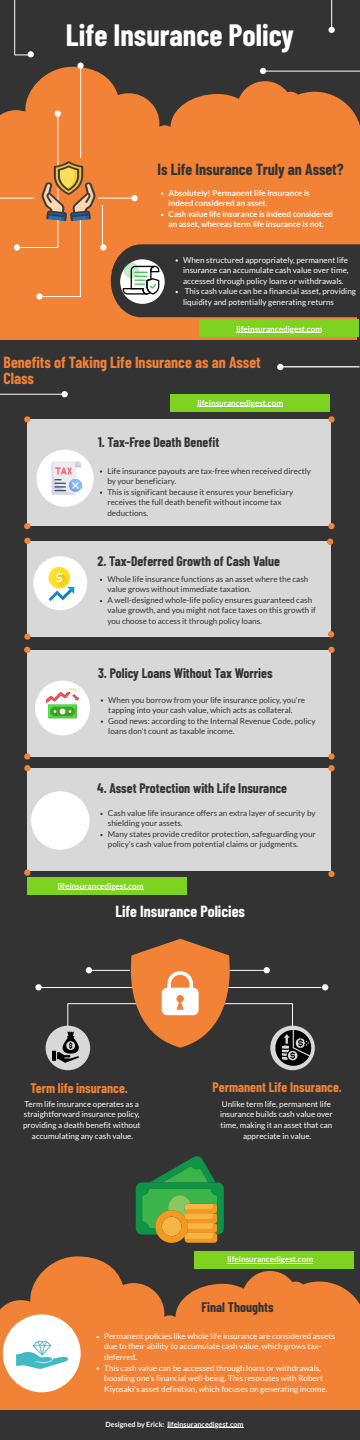
<style>
.page{position:relative;width:360px;height:1440px;background:#fff}
.page>*{position:absolute;margin:0;border:0;box-sizing:border-box;transform-origin:0 0}
.t1{font:700 30.16px "Barlow Condensed";color:#fff}
.t2{font:700 15.76px/15.8px "Barlow Condensed";color:#f28236}
.t3{font:700 15.76px "Barlow Condensed";color:#333}
.t4{font:700 15.76px "Barlow Condensed";color:#fff}
.t5{font:700 13.5px "Barlow Condensed";color:#333}
.t6{font:700 13.5px "Barlow Condensed";color:#f28236}
.t7{font:8.1px/10.4px "Lato";color:#333}
.t8{font:8.1px/10.6px "Lato";color:#fff}
.t9{font:700 8.1px/10.4px "Lato";color:#fff}
.t10{font:700 7.2px "Lato";color:#fff}
</style>
<div class="page">
<div style="left:0;top:0;width:360px;height:340px;background:#333"></div>
<svg style="left:0;top:67px;width:360px;height:187px;background:#d67635"></svg>
<div style="left:0;top:254px;width:357px;height:86px;background:#f28236"></div>
<hr style="left:0;top:198px;width:34px;height:1px;background:#fff">
<hr style="left:80px;top:67px;width:1px;height:91px;background:#fff">
<hr style="left:98px;top:198px;width:38px;height:1px;background:#fff">
<hr style="left:57px;top:114px;width:1px;height:59px;background:#fff">
<hr style="left:57px;top:188px;width:1px;height:60px;background:#fff">
<hr style="left:20px;top:247px;width:38px;height:1px;background:#fff">
<hr style="left:43px;top:296px;width:38px;height:1px;background:#fff">
<hr style="left:80px;top:211px;width:1px;height:86px;background:#fff">
<hr style="left:263px;top:71px;width:97px;height:1px;background:#fff">
<hr style="left:14px;top:0;width:1px;height:55px;background:#fff">
<hr style="left:331px;top:0;width:1px;height:31px;background:#fff">
<hr style="left:102px;top:205px;width:1px;height:43px;background:#fff">
<svg style="left:77px;top:62px;width:7px;height:7px"></svg>
<div style="left:131px;top:195px;width:7px;height:6px;background:#fff;border-radius:50%"></div>
<div style="left:55px;top:110px;width:6px;height:7px;background:#fff;border-radius:50%"></div>
<div style="left:14px;top:244px;width:6px;height:7px;background:#fff;border-radius:50%"></div>
<svg style="left:36px;top:293px;width:7px;height:7px"></svg>
<svg style="left:260px;top:68px;width:6px;height:6px"></svg>
<svg style="left:14px;top:51px;width:20px;height:6px"></svg>
<div style="left:328px;top:27px;width:7px;height:6px;background:#fff;border-radius:50%"></div>
<div style="left:100px;top:244px;width:6px;height:7px;background:#fff;border-radius:50%"></div>
<svg style="left:42px;top:161px;width:53px;height:60px;background:#bb8450"></svg>
<svg style="left:111px;top:244px;width:249px;height:73px;background:#45423f"></svg>
<div style="left:199px;top:319px;width:160px;height:18px;background:#7ed321"></div>
<hr style="left:236px;top:332px;width:86px;height:1px;background:#fff">
<div style="left:0;top:340px;width:360px;height:557px;background:#333"></div>
<hr style="left:282px;top:366px;width:78px;height:1px;background:#fff">
<hr style="left:0;top:394px;width:63px;height:1px;background:#fff">
<div style="left:277px;top:364px;width:7px;height:6px;background:#fff;border-radius:50%"></div>
<div style="left:61px;top:391px;width:7px;height:6px;background:#fff;border-radius:50%"></div>
<div style="left:27px;top:419px;width:304px;height:107px;background:#d8d8d9"></div>
<div style="left:27px;top:541px;width:304px;height:96px;background:#d8d8d9"></div>
<div style="left:27px;top:650px;width:304px;height:106px;background:#d8d8d9"></div>
<div style="left:24px;top:416px;width:6px;height:7px;background:#f28236;border-radius:50%"></div>
<div style="left:24px;top:538px;width:7px;height:6px;background:#f28236;border-radius:50%"></div>
<svg style="left:24px;top:647px;width:6px;height:6px"></svg>
<svg style="left:328px;top:416px;width:7px;height:7px"></svg>
<svg style="left:327px;top:539px;width:6px;height:6px"></svg>
<div style="left:328px;top:647px;width:7px;height:6px;background:#f28236;border-radius:50%"></div>
<div style="left:328px;top:523px;width:7px;height:6px;background:#f28236;border-radius:50%"></div>
<div style="left:328px;top:631px;width:6px;height:7px;background:#f28236;border-radius:50%"></div>
<svg style="left:328px;top:753px;width:7px;height:7px"></svg>
<svg style="left:24px;top:523px;width:6px;height:6px"></svg>
<svg style="left:24px;top:633px;width:7px;height:7px"></svg>
<div style="left:24px;top:753px;width:6px;height:7px;background:#f28236;border-radius:50%"></div>
<div style="left:36px;top:450px;width:58px;height:57px;background:#fff;border-radius:50%"></div>
<div style="left:33px;top:556px;width:54px;height:54px;background:#fff;border-radius:50%"></div>
<div style="left:35px;top:681px;width:55px;height:54px;background:#fff;border-radius:50%"></div>
<div style="left:27px;top:768px;width:304px;height:103px;background:#d8d8d9"></div>
<div style="left:31px;top:791px;width:59px;height:59px;background:#fff;border-radius:50%"></div>
<div style="left:24px;top:765px;width:7px;height:6px;background:#f28236;border-radius:50%"></div>
<div style="left:328px;top:871px;width:7px;height:6px;background:#f28236;border-radius:50%"></div>
<div style="left:328px;top:765px;width:7px;height:6px;background:#f28236;border-radius:50%"></div>
<div style="left:24px;top:869px;width:6px;height:7px;background:#f28236;border-radius:50%"></div>
<svg style="left:51px;top:462px;width:31px;height:33px"></svg>
<svg style="left:49px;top:567px;width:25px;height:34px"></svg>
<svg style="left:46px;top:688px;width:33px;height:30px"></svg>
<div style="left:27px;top:877px;width:160px;height:18px;background:#7ed321"></div>
<hr style="left:58px;top:889px;width:86px;height:1px;background:#fff">
<div style="left:170px;top:394px;width:160px;height:18px;background:#7ed321"></div>
<hr style="left:197px;top:406px;width:86px;height:1px;background:#fff">
<div style="left:0;top:897px;width:360px;height:543px;background:#333"></div>
<hr style="left:92px;top:970px;width:38px;height:1px;background:#fff">
<hr style="left:39px;top:987px;width:94px;height:1px;background:#fff">
<hr style="left:229px;top:970px;width:37px;height:1px;background:#fff">
<hr style="left:227px;top:987px;width:94px;height:1px;background:#fff">
<hr style="left:68px;top:1003px;width:69px;height:1px;background:#fff">
<hr style="left:224px;top:1003px;width:69px;height:1px;background:#fff">
<svg style="left:86px;top:967px;width:6px;height:6px"></svg>
<div style="left:35px;top:984px;width:7px;height:6px;background:#fff;border-radius:50%"></div>
<svg style="left:264px;top:967px;width:6px;height:6px"></svg>
<svg style="left:322px;top:984px;width:6px;height:6px"></svg>
<svg style="left:131px;top:939px;width:99px;height:109px"></svg>
<div style="left:46px;top:1026px;width:44px;height:44px;background:#d8d8d9;border-radius:50%"></div>
<div style="left:270px;top:1026px;width:45px;height:44px;background:#d8d8d9;border-radius:50%"></div>
<svg style="left:0;top:1256px;width:360px;height:154px;background:#d47635"></svg>
<div style="left:3px;top:1314px;width:78px;height:78px;background:#fff;border-radius:50%"></div>
<hr style="left:167px;top:1428px;width:77px;height:1px;background:#fff">
<svg style="left:52px;top:1004px;width:27px;height:59px"></svg>
<svg style="left:275px;top:1004px;width:36px;height:62px"></svg>
<svg style="left:136px;top:1156px;width:88px;height:87px"></svg>
<img style="left:16px;top:1341px;width:51px;height:28px">
<div style="left:194px;top:1251px;width:160px;height:17px;background:#7ed321"></div>
<hr style="left:227px;top:1263px;width:86px;height:1px;background:#fff">
<p class="t1" style="left:66px;top:15px;width:230px">Life Insurance Policy</p>
<p class="t3" style="left:158px;top:159px;width:188px">Is Life Insurance Truly an Asset?</p>
<p class="t9" style="left:169px;top:187px;width:143px">Absolutely! Permanent life insurance is indeed considered an asset.</p>
<p class="t9" style="left:169px;top:209px;width:166px">Cash value life insurance is indeed considered an asset, whereas term life insurance is not.</p>
<p class="t8" style="left:183px;top:254px;width:167px;text-align:justify">When structured appropriately, permanent life insurance can accumulate cash value over time, accessed through policy loans or withdrawals.</p>
<p class="t8" style="left:183px;top:286px;width:174px;line-height:10.8px">This cash value can be a financial asset, providing liquidity and potentially generating returns</p>
<p class="t9" style="left:236px;top:323px;width:87px">lifeinsurancedigest.com</p>
<p class="t2" style="left:4px;top:354px;width:259px">Benefits of Taking Life Insurance as an Asset<br>Class</p>
<p class="t9" style="left:197px;top:398px;width:87px">lifeinsurancedigest.com</p>
<p class="t5" style="left:98px;top:434px;width:123px">1. Tax-Free Death Benefit</p>
<p class="t7" style="left:107px;top:465px;width:205px">Life insurance payouts are tax-free when received directly by your beneficiary.</p>
<p class="t7" style="left:107px;top:486px;width:187px;line-height:10.6px">This is significant because it ensures your beneficiary receives the full death benefit without income tax deductions.</p>
<p class="t5" style="left:98px;top:552px;width:184px">2. Tax-Deferred Growth of Cash Value</p>
<p class="t7" style="left:107px;top:574px;width:203px">Whole life insurance functions as an asset where the cash value grows without immediate taxation.</p>
<p class="t7" style="left:107px;top:595px;width:210px;line-height:10.6px">A well-designed whole-life policy ensures guaranteed cash value growth, and you might not face taxes on this growth if you choose to access it through policy loans.</p>
<p class="t5" style="left:98px;top:665px;width:176px">3. Policy Loans Without Tax Worries</p>
<p class="t7" style="left:108px;top:694px;width:198px">When you borrow from your life insurance policy, you're tapping into your cash value, which acts as collateral.</p>
<p class="t7" style="left:108px;top:715px;width:209px">Good news: according to the Internal Revenue Code, policy loans don't count as taxable income.</p>
<p class="t5" style="left:97px;top:780px;width:191px">4. Asset Protection with Life Insurance</p>
<p class="t7" style="left:108px;top:808px;width:209px">Cash value life insurance offers an extra layer of security by shielding your assets.</p>
<p class="t7" style="left:108px;top:829px;width:209px">Many states provide creditor protection, safeguarding your policy's cash value from potential claims or judgments.</p>
<p class="t9" style="left:58px;top:880px;width:87px">lifeinsurancedigest.com</p>
<p class="t4" style="left:115px;top:901px;width:131px">Life Insurance Policies</p>
<p class="t6" style="left:30px;top:1079px;width:99px">Term life insurance.</p>
<p class="t6" style="left:213px;top:1079px;width:131px">Permanent Life Insurance.</p>
<p class="t8" style="left:23px;top:1099px;width:119px;line-height:10.5px;text-align:center">Term life insurance operates as a straightforward insurance policy, providing a death benefit without accumulating any cash value.</p>
<p class="t8" style="left:220px;top:1099px;width:114px;line-height:10.5px;text-align:center">Unlike term life, permanent life insurance builds cash value over time, making it an asset that can appreciate in value.</p>
<p class="t9" style="left:227px;top:1254px;width:87px">lifeinsurancedigest.com</p>
<p class="t5" style="left:202px;top:1299px;width:74px">Final Thoughts</p>
<p class="t8" style="left:104px;top:1331px;width:232px">Permanent policies like whole life insurance are considered assets due to their ability to accumulate cash value, which grows tax&shy;deferred.</p>
<p class="t8" style="left:104px;top:1362px;width:225px">This cash value can be accessed through loans or withdrawals, boosting one's financial well-being. This resonates with Robert<br>Kiyosaki's asset definition, which focuses on generating income.</p>
<p class="t10" style="left:106px;top:1420px;width:140px">Designed by Erick: lifeinsurancedigest.com</p>
</div>
